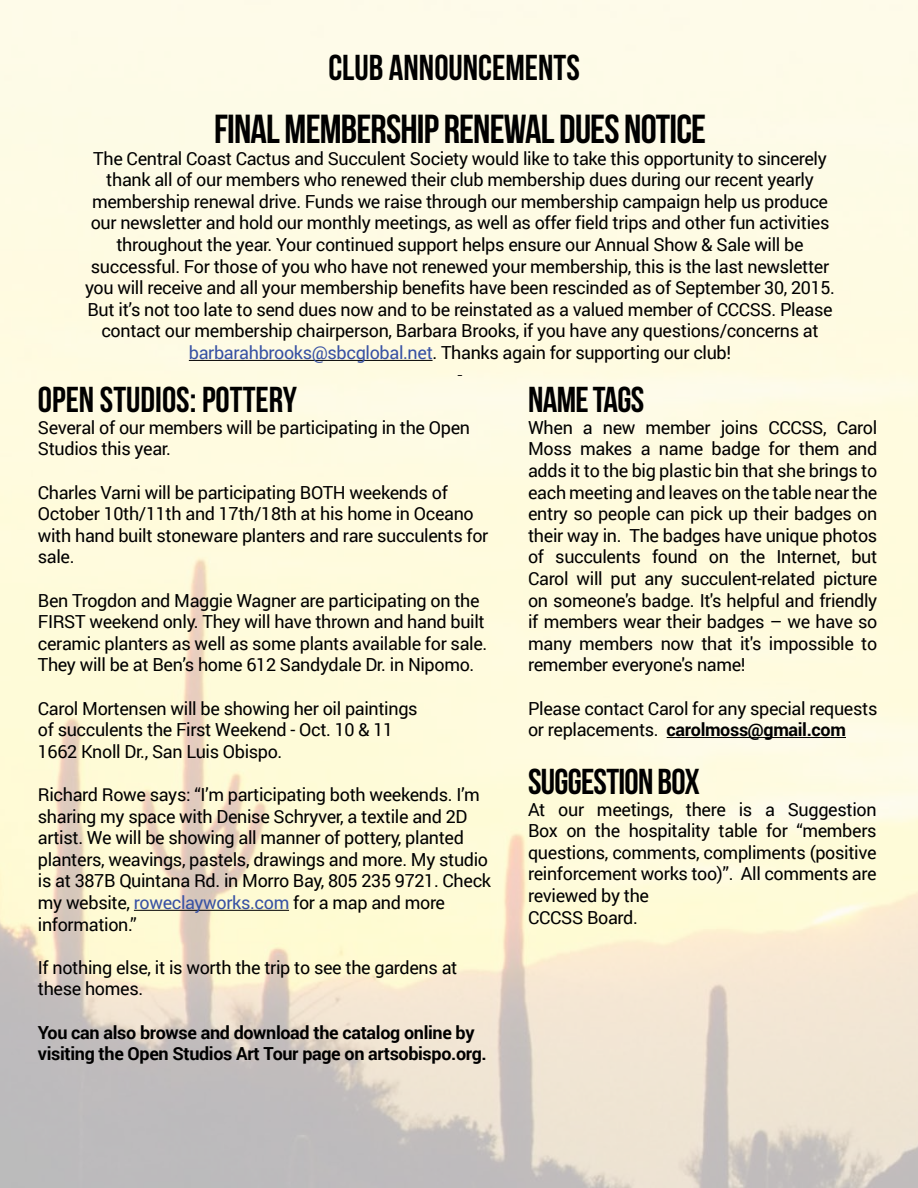
<style>
.page{position:relative;width:918px;height:1188px;background:#fff}
.page>*{position:absolute;margin:0;border:0;box-sizing:border-box;transform-origin:0 0}
.t1{font:40.5px "Bebas Neue";letter-spacing:-.02em;color:#000}
.t2{font:36px "Bebas Neue";color:#000}
.t3{font:36px "Bebas Neue";letter-spacing:-.02em;color:#000}
.t4{font:18px/21.6px "Roboto";letter-spacing:-.02em;color:#000}
.t5{font:700 18px/21.6px "Roboto";letter-spacing:-.02em;color:#000}
.s1{color:#3852a4}
.s2{font-weight:300}
.s3{font-weight:700}
</style>
<div class="page">
<hr style="left:134px;top:910px;width:155px;height:1px;background:#000">
<hr style="left:189px;top:360px;width:244px;height:1px;background:#000">
<hr style="left:667px;top:737px;width:179px;height:1px;background:#000">
<h2 class="t2" style="left:328px;top:48px;width:253px">CLUB ANNOUNCEMENTS</h2>
<h1 class="t1" style="left:214px;top:107px;width:494px">FINAL MEMBERSHIP RENEWAL DUES NOTICE</h1>
<p class="t4" style="left:85px;top:147px;width:752px;text-align:center">The Central Coast Cactus and Succulent Society would like to take this opportunity to sincerely thank all of our members who renewed their club membership dues during our recent yearly membership renewal drive. Funds we raise through our membership campaign help us produce our newsletter and hold our monthly meetings, as well as offer field trips and other fun activities throughout the year. Your continued support helps ensure our Annual Show &amp; Sale will be successful. For those of you who have not renewed your membership, this is the last newsletter you will receive and all your membership benefits have been rescinded as of September 30, 2015.<br>But it’s not too late to send dues now and to be reinstated as a valued member of CCCSS. Please contact our membership chairperson, Barbara Brooks, if you have any questions/concerns at <span class="s1">barbarahbrooks@sbcglobal.net</span>. Thanks again for supporting our club!<br><span class="s2">-</span></p>
<h2 class="t2" style="left:38px;top:380px;width:261px">OPEN STUDIOS: POTTERY</h2>
<p class="t4" style="left:38px;top:416px;width:434px">Several of our members will be participating in the Open<br>Studios this year.</p>
<p class="t4" style="left:38px;top:481px;width:452px">Charles Varni will be participating BOTH weekends of October 10th/11th and 17th/18th at his home in Oceano with hand built stoneware planters and rare succulents for sale.</p>
<p class="t4" style="left:38px;top:589px;width:451px">Ben Trogdon and Maggie Wagner are participating on the FIRST weekend only. They will have thrown and hand built ceramic planters as well as some plants available for sale.<br>They will be at Ben’s home 612 Sandydale Dr. in Nipomo.</p>
<p class="t4" style="left:38px;top:697px;width:381px">Carol Mortensen will be showing her oil paintings of succulents the First Weekend - Oct. 10 &amp; 11<br>1662 Knoll Dr., San Luis Obispo.</p>
<p class="t4" style="left:38px;top:783px;width:455px">Richard Rowe says: “I’m participating both weekends. I’m sharing my space with Denise Schryver, a textile and 2D artist. We will be showing all manner of pottery, planted planters, weavings, pastels, drawings and more. My studio is at 387B Quintana Rd. in Morro Bay, 805 235 9721. Check my website, <span class="s1">roweclayworks.com</span> for a map and more information.”</p>
<p class="t4" style="left:38px;top:956px;width:421px">If nothing else, it is worth the trip to see the gardens at these homes.</p>
<p class="t5" style="left:38px;top:1021px;width:450px">You can also browse and download the catalog online by visiting the Open Studios Art Tour page on artsobispo.org.</p>
<h2 class="t3" style="left:528px;top:380px;width:118px">NAME TAGS</h2>
<p class="t4" style="left:528px;top:416px;width:351px;text-align:justify">When a new member joins CCCSS, Carol Moss makes a name badge for them and adds it to the big plastic bin that she brings to each meeting and leaves on the table near the entry so people can pick up their badges on their way in. The badges have unique photos of succulents found on the Internet, but Carol will put any succulent-related picture on someone's badge. It's helpful and friendly if members wear their badges – we have so many members now that it's impossible to remember everyone's name!</p>
<p class="t4" style="left:528px;top:697px;width:351px">Please contact Carol for any special requests or replacements. <span class="s3">carolmoss@gmail.com</span></p>
<h2 class="t3" style="left:528px;top:762px;width:173px">SUGGESTION BOX</h2>
<p class="t4" style="left:528px;top:798px;width:350px">At our meetings, there is a Suggestion Box on the hospitality table for “members questions, comments, compliments (positive reinforcement works too)”. All comments are reviewed by the<br>CCCSS Board.</p>
</div>
